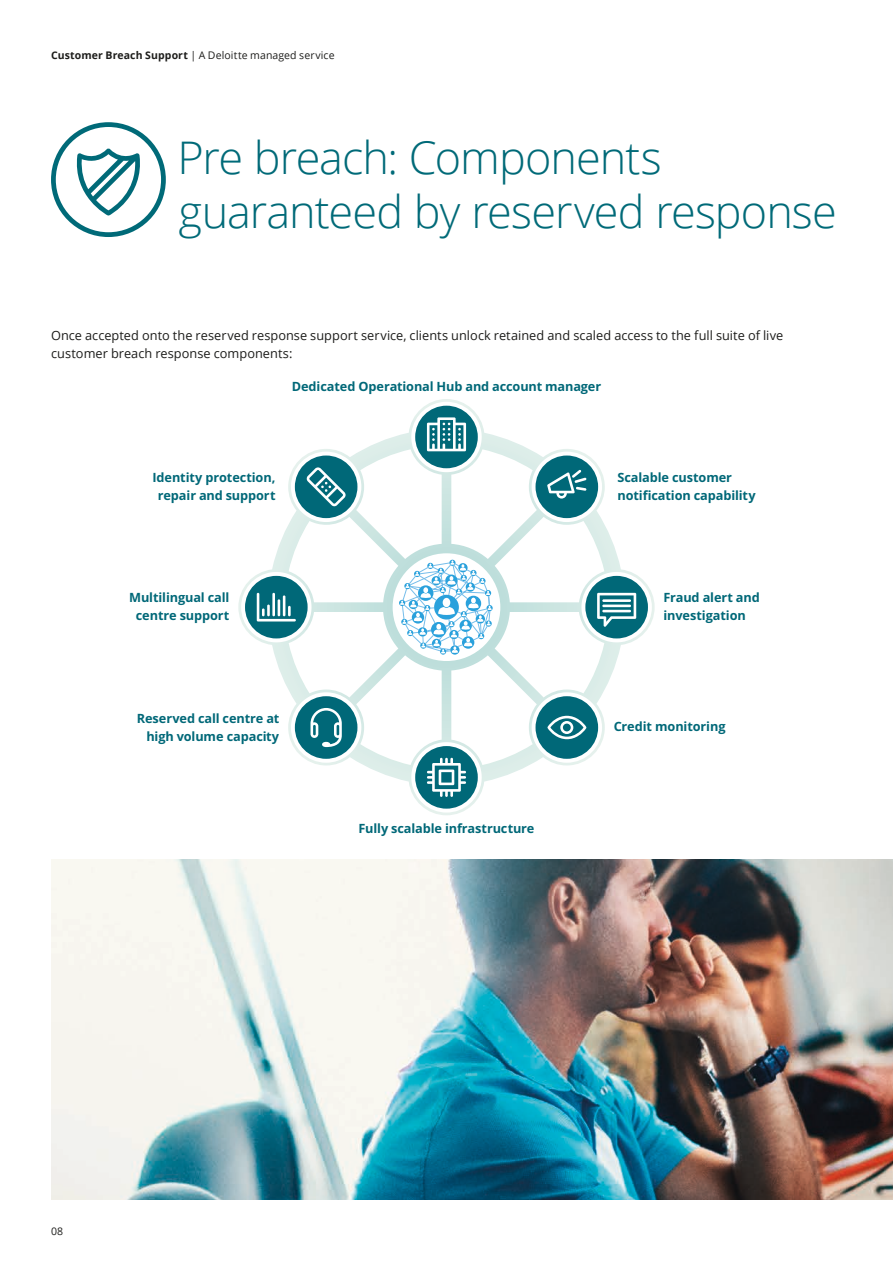
<style>
.page{position:relative;width:893px;height:1263px;background:#fff}
.page>*{position:absolute;margin:0;border:0;box-sizing:border-box;transform-origin:0 0}
.Story_heading_light{font:300 45px/54px "Open Sans";letter-spacing:-.02em;color:#006a78}
.t1{font:700 12.75px/18px "Open Sans";letter-spacing:-.01em;color:#006878}
.Body_copy__8_5_12pt{font:12.75px/18px "Open Sans";letter-spacing:.005em;color:#1d1d1b}
.t2{font:10.5px "Open Sans";letter-spacing:.01em;color:#1d1d1b}
.s1{font-weight:700}
</style>
<div class="page">
<svg style="left:238px;top:399px;width:417px;height:416px"></svg>
<svg style="left:415px;top:746px;width:63px;height:63px"></svg>
<svg style="left:535px;top:455px;width:63px;height:63px"></svg>
<svg style="left:585px;top:576px;width:63px;height:62px"></svg>
<svg style="left:535px;top:696px;width:63px;height:63px"></svg>
<svg style="left:295px;top:696px;width:62px;height:63px"></svg>
<svg style="left:245px;top:576px;width:63px;height:62px"></svg>
<svg style="left:295px;top:455px;width:62px;height:63px"></svg>
<svg style="left:415px;top:406px;width:63px;height:62px"></svg>
<svg style="left:399px;top:560px;width:94px;height:95px"></svg>
<svg style="left:51px;top:122px;width:115px;height:115px"></svg>
<img style="left:51px;top:859px;width:842px;height:340px">
<p class="t2" style="left:51px;top:48px;width:285px"><span class="s1">Customer Breach Support</span> | A Deloitte managed service</p>
<p class="Story_heading_light" style="left:177px;top:129px;width:661px">Pre breach: Components guaranteed by reserved response</p>
<p class="Body_copy__8_5_12pt" style="left:51px;top:326px;width:734px">Once accepted onto the reserved response support service, clients unlock retained and scaled access to the full suite of live customer breach response components:</p>
<p class="t1" style="left:292px;top:377px;width:311px">Dedicated Operational Hub and account manager</p>
<p class="t1" style="left:152px;top:468px;width:125px;text-align:center">Identity protection, repair and support</p>
<p class="t1" style="left:617px;top:468px;width:140px">Scalable customer notification capability</p>
<p class="t1" style="left:129px;top:588px;width:102px;text-align:center">Multilingual call centre support</p>
<p class="t1" style="left:137px;top:708px;width:144px;text-align:right">Reserved call centre at high volume capacity</p>
<p class="t1" style="left:359px;top:819px;width:177px">Fully scalable infrastructure</p>
<p class="t1" style="left:664px;top:588px;width:98px">Fraud alert and investigation</p>
<p class="t1" style="left:614px;top:717px;width:113px">Credit monitoring</p>
<p class="t2" style="left:51px;top:1224px;width:14px">08</p>
</div>
